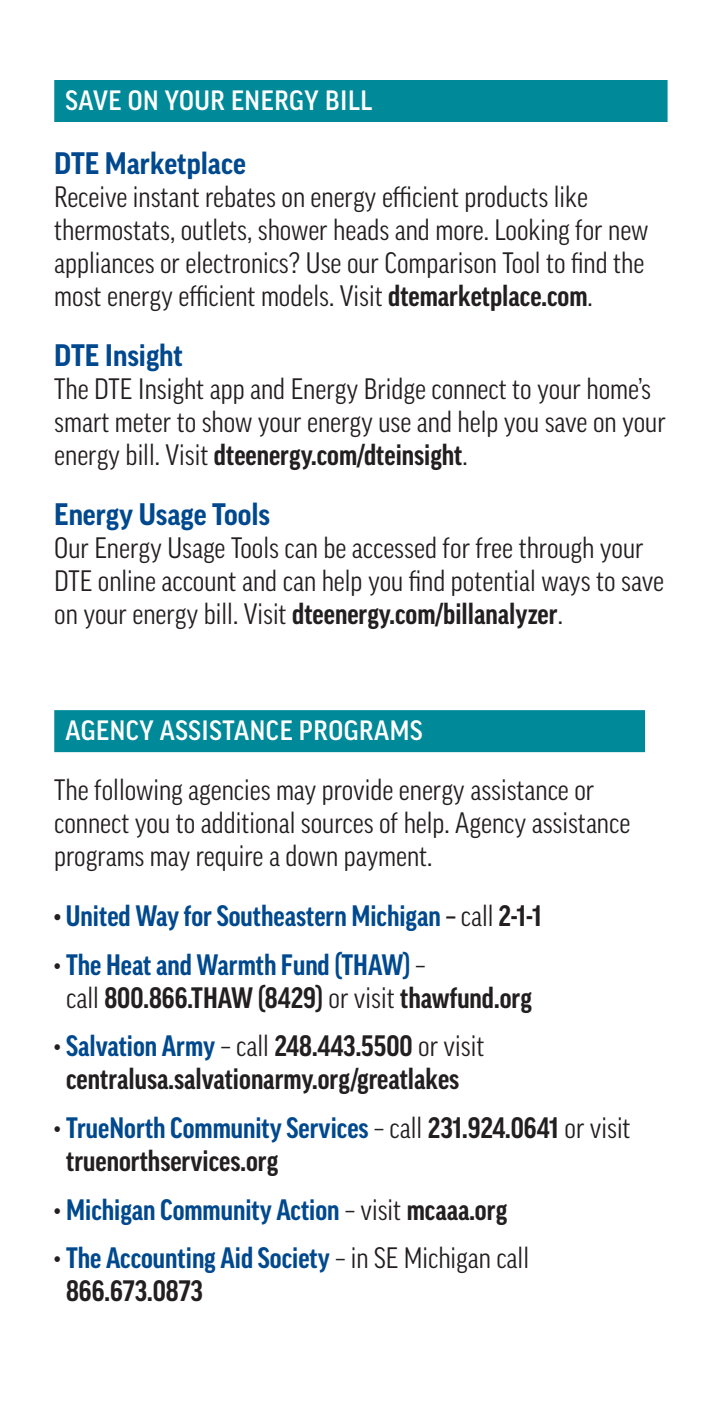
<style>
.page{position:relative;width:713px;height:1408px;background:#fff}
.page>*{position:absolute;margin:0;border:0;box-sizing:border-box;transform-origin:0 0}
.sub_sub_head{font:700 30px "Good Pro Narr";color:#01498e}
.sub_sub_head-2{font:condensed 28.5px/33px "Good Pro";color:#231f20;scale:1.05 1}
.copy{font:700 condensed 28.5px/33px "Good Pro";color:#231f20;scale:1.05 1}
.copy-2{font:700 condensed 28.5px/33px "Good Pro";color:#01498e;scale:1.05 1}
.copy-3{font:condensed 28.5px/33px "Good Pro";color:#231f20;scale:1.05 1}
.Other_heads{font:500 27px "Good Pro Narr";letter-spacing:.02em;color:#fff}
.s1{font-weight:700}
.s2{font-weight:500;color:#231f20}
.s3{font-weight:400;color:#231f20}
.s4{color:#231f20}
.s5{font-weight:400}
.s6{color:#01498e}
</style>
<div class="page">
<div style="left:54px;top:80px;width:613px;height:42px;background:#008998"></div>
<div style="left:54px;top:710px;width:591px;height:42px;background:#008998"></div>
<p class="Other_heads" style="left:66px;top:85px;width:308px">SAVE ON YOUR ENERGY BILL</p>
<p class="sub_sub_head" style="left:54px;top:146px;width:193px">DTE Marketplace</p>
<p class="sub_sub_head-2" style="left:54px;top:180px;width:567px">Receive instant rebates on energy efficient products like thermostats, outlets, shower heads and more. Looking for new appliances or electronics? Use our Comparison Tool to find the most energy efficient models. Visit <span class="s1">dtemarketplace.com</span>.</p>
<p class="sub_sub_head" style="left:54px;top:338px;width:130px">DTE Insight</p>
<p class="sub_sub_head-2" style="left:54px;top:372px;width:584px">The DTE Insight app and Energy Bridge connect to your home’s smart meter to show your energy use and help you save on your energy bill. Visit <span class="s1">dteenergy.com/dteinsight</span>.</p>
<p class="sub_sub_head" style="left:54px;top:497px;width:217px">Energy Usage Tools</p>
<p class="sub_sub_head-2" style="left:54px;top:531px;width:582px">Our Energy Usage Tools can be accessed for free through your<br>DTE online account and can help you find potential ways to save on your energy bill. Visit <span class="s1">dteenergy.com/billanalyzer</span>.</p>
<p class="Other_heads" style="left:66px;top:715px;width:358px">AGENCY ASSISTANCE PROGRAMS</p>
<p class="copy-3" style="left:54px;top:773px;width:550px">The following agencies may provide energy assistance or connect you to additional sources of help. Agency assistance programs may require a down payment.</p>
<p class="copy-2" style="left:54px;top:899px;width:466px"><span class="s2">•</span> United Way for Southeastern Michigan <span class="s2">–</span> <span class="s3">call</span> <span class="s4">2-1-1</span></p>
<p class="copy" style="left:66px;top:948px;width:445px;text-indent:-12px"><span class="s5">•</span> <span class="s6">The Heat and Warmth Fund (THAW)</span> <span class="s5">–<br>call</span> 800.866.THAW (8429) <span class="s5">or visit</span> thawfund.org</p>
<p class="copy" style="left:54px;top:1030px;width:411px;text-align:center"><span class="s5">•</span> <span class="s6">Salvation Army</span> <span class="s5">– call</span> 248.443.5500 <span class="s5">or visit </span>centralusa.salvationarmy.org/greatlakes</p>
<p class="copy" style="left:66px;top:1111px;width:539px;text-indent:-12px"><span class="s5">•</span> <span class="s6">TrueNorth Community Services</span> <span class="s5">– call</span> 231.924.0641 <span class="s5">or visit </span>truenorthservices.org</p>
<p class="copy-2" style="left:54px;top:1193px;width:433px"><span class="s3">•</span> Michigan Community Action <span class="s3">– visit</span> <span class="s4">mcaaa.org</span></p>
<p class="copy-2" style="left:66px;top:1242px;width:442px;text-indent:-12px"><span class="s3">•</span> The Accounting Aid Society <span class="s3">– in SE Michigan call<br></span><span class="s4">866.673.0873</span></p>
</div>
